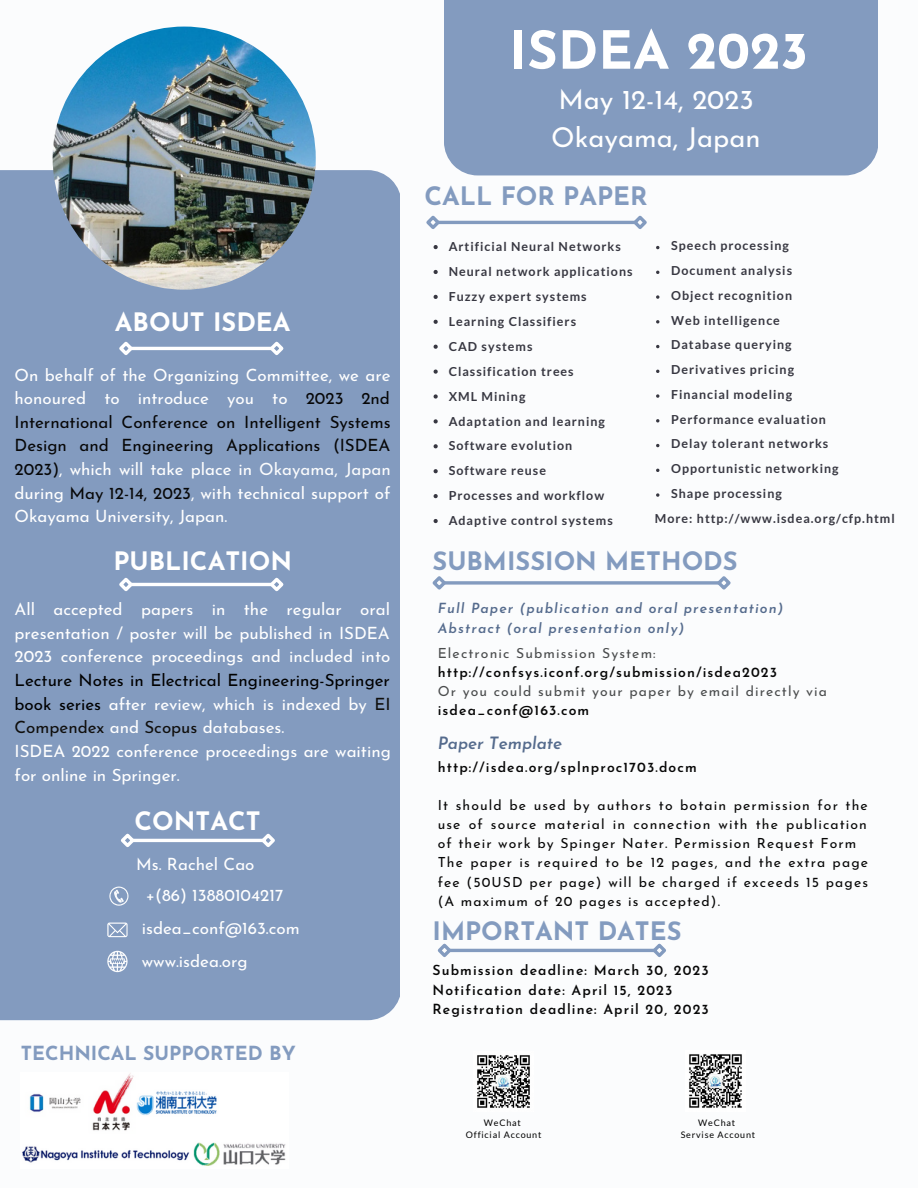
<style>
.page{position:relative;width:918px;height:1188px;background:#fbfcfd}
.page>*{position:absolute;margin:0;border:0;box-sizing:border-box;transform-origin:0 0}
.t1{font:700 52.35px "Josefin Sans";color:#fff}
.t2{font:27.45px/38.2px "Josefin Sans";color:#fff}
.t3{font:700 25.35px "Josefin Sans";color:#839bbf}
.t4{font:700 25.35px "Josefin Sans";color:#fff}
.t5{font:700 19.35px "Josefin Sans";color:#839bbf}
.t6{font:16.95px/23.7px "Josefin Sans";color:#fff;text-align:justify}
.t7{font:italic 600 16.95px "Josefin Sans";color:#556b8d}
.t8{font:13.95px/19.2px "Josefin Sans";letter-spacing:.08em;color:#070707}
.t9{font:600 13.95px/19.2px "Josefin Sans";letter-spacing:.08em;color:#070707}
.t10{font:italic 600 13.95px/19.2px "Josefin Sans";letter-spacing:.08em;color:#556b8d}
.t11{font:13.95px "Josefin Sans";letter-spacing:.08em;color:#4a4c4d}
.t12{font:700 12.45px/24.9px "Lato";letter-spacing:.08em;color:#373741}
.t13{font:9px/12px "Lato";letter-spacing:.09em;color:#000;text-align:center}
.s1{color:#070707}
.s2{color:#fbfcfd}
.s3{color:#000}
.s4{color:#100f0d}
</style>
<div class="page">
<div style="left:0;top:170px;width:400px;height:850px;background:#839bbf"></div>
<img style="left:53px;top:27px;width:263px;height:263px;border-radius:50%">
<hr style="left:130px;top:347px;width:142px;height:3px;background:#fff">
<svg style="left:116px;top:339px;width:20px;height:19px"></svg>
<svg style="left:267px;top:339px;width:20px;height:19px"></svg>
<hr style="left:130px;top:583px;width:142px;height:3px;background:#fff">
<svg style="left:116px;top:575px;width:20px;height:19px"></svg>
<svg style="left:267px;top:575px;width:20px;height:19px"></svg>
<hr style="left:132px;top:839px;width:132px;height:3px;background:#fff">
<svg style="left:118px;top:831px;width:19px;height:19px"></svg>
<svg style="left:258px;top:831px;width:20px;height:19px"></svg>
<hr style="left:437px;top:221px;width:199px;height:3px;background:#839bbf">
<svg style="left:426px;top:215px;width:17px;height:14px"></svg>
<svg style="left:630px;top:215px;width:17px;height:14px"></svg>
<svg style="left:449px;top:581px;width:265px;height:4px"></svg>
<svg style="left:432px;top:576px;width:17px;height:14px"></svg>
<svg style="left:714px;top:576px;width:17px;height:14px"></svg>
<div style="left:444px;top:0;width:433px;height:175px;background:#839bbf"></div>
<hr style="left:449px;top:949px;width:206px;height:3px;background:#839bbf">
<svg style="left:437px;top:943px;width:17px;height:14px"></svg>
<svg style="left:650px;top:943px;width:16px;height:14px"></svg>
<svg style="left:109px;top:887px;width:20px;height:19px"></svg>
<svg style="left:107px;top:923px;width:21px;height:14px"></svg>
<svg style="left:107px;top:951px;width:21px;height:21px"></svg>
<img style="left:477px;top:1055px;width:53px;height:53px">
<img style="left:689px;top:1054px;width:53px;height:54px">
<img style="left:22px;top:1073px;width:264px;height:93px">
<svg style="left:434px;top:245px;width:4px;height:4px"></svg>
<svg style="left:434px;top:270px;width:4px;height:4px"></svg>
<svg style="left:434px;top:295px;width:4px;height:4px"></svg>
<svg style="left:434px;top:320px;width:4px;height:4px"></svg>
<svg style="left:434px;top:345px;width:4px;height:4px"></svg>
<svg style="left:434px;top:370px;width:4px;height:4px"></svg>
<svg style="left:434px;top:394px;width:4px;height:5px"></svg>
<svg style="left:434px;top:419px;width:4px;height:4px"></svg>
<svg style="left:434px;top:444px;width:4px;height:4px"></svg>
<svg style="left:434px;top:469px;width:4px;height:4px"></svg>
<svg style="left:434px;top:494px;width:4px;height:4px"></svg>
<svg style="left:434px;top:519px;width:4px;height:4px"></svg>
<svg style="left:656px;top:295px;width:3px;height:4px"></svg>
<svg style="left:656px;top:320px;width:3px;height:4px"></svg>
<svg style="left:656px;top:394px;width:3px;height:4px"></svg>
<svg style="left:656px;top:419px;width:3px;height:4px"></svg>
<svg style="left:656px;top:493px;width:3px;height:4px"></svg>
<h3 class="t4" style="left:115px;top:312px;width:177px">ABOUT ISDEA</h3>
<p class="t6" style="left:15px;top:364px;width:378px">On behalf of the Organizing Committee, we are honoured to introduce you to <span class="s1">2023 2nd International Conference on Intelligent Systems Design and Engineering Applications (ISDEA 2023)</span>, which will take place in <span class="s2">Okayama, Japan </span>during <span class="s1">May 12-14, 2023</span>, with technical support of Okayama University, Japan.</p>
<h3 class="t4" style="left:113px;top:551px;width:180px">PUBLICATION</h3>
<p class="t6" style="left:15px;top:599px;width:377px">All accepted papers in the regular oral presentation / poster will be published in ISDEA 2023 conference proceedings and included into</p>
<p class="t6" style="left:15px;top:670px;width:378px;text-align:left"><span class="s3">Lecture Notes in Electrical Engineering-Springer book series</span> after review, which is indexed by <span class="s4">EI Compendex</span> and <span class="s4">Scopus</span> databases.<br>ISDEA 2022 conference proceedings are waiting for online in Springer.</p>
<h3 class="t4" style="left:135px;top:811px;width:128px">CONTACT</h3>
<p class="t6" style="left:136px;top:854px;width:120px">Ms. Rachel Cao</p>
<p class="t6" style="left:142px;top:880px;width:159px;line-height:33px;text-align:left">+(86) 13880104217 isdea_conf@163.com www.isdea.org</p>
<p class="t5" style="left:21px;top:1045px;width:276px">TECHNICAL SUPPORTED BY</p>
<h1 class="t1" style="left:510px;top:29px;width:300px">ISDEA 2023</h1>
<h2 class="t2" style="left:551px;top:83px;width:211px">May 12-14, 2023<br>Okayama, Japan</h2>
<h3 class="t3" style="left:425px;top:186px;width:225px">CALL FOR PAPER</h3>
<p class="t12" style="left:449px;top:234px;width:185px">Artificial Neural Networks<br>Neural network applications<br>Fuzzy expert systems<br>Learning Classifiers<br>CAD systems<br>Classification trees<br>XML Mining<br>Adaptation and learning<br>Software evolution<br>Software reuse<br>Processes and workflow<br>Adaptive control systems</p>
<p class="t12" style="left:671px;top:233px;width:119px">Speech processing</p>
<p class="t12" style="left:671px;top:258px;width:122px">Document analysis</p>
<p class="t12" style="left:671px;top:283px;width:122px">Object recognition</p>
<p class="t12" style="left:671px;top:307px;width:110px">Web intelligence</p>
<p class="t12" style="left:671px;top:332px;width:122px">Database querying</p>
<p class="t12" style="left:671px;top:357px;width:124px">Derivatives pricing</p>
<p class="t12" style="left:671px;top:382px;width:122px">Financial modeling</p>
<p class="t12" style="left:671px;top:406px;width:156px">Performance evaluation</p>
<p class="t12" style="left:671px;top:431px;width:159px">Delay tolerant networks</p>
<p class="t12" style="left:671px;top:456px;width:169px">Opportunistic networking</p>
<p class="t12" style="left:671px;top:481px;width:112px">Shape processing</p>
<p class="t12" style="left:655px;top:505px;width:241px">More: http://www.isdea.org/cfp.html</p>
<h3 class="t3" style="left:433px;top:551px;width:307px">SUBMISSION METHODS</h3>
<p class="t10" style="left:438px;top:600px;width:347px">Full Paper (publication and oral presentation)<br>Abstract (oral presentation only)</p>
<p class="t11" style="left:438px;top:647px;width:220px">Electronic Submission System:</p>
<p class="t9" style="left:438px;top:664px;width:341px">http://confsys.iconf.org/submission/isdea2023</p>
<p class="t11" style="left:438px;top:686px;width:391px">Or you could submit your paper by email directly via</p>
<p class="t9" style="left:438px;top:702px;width:153px">isdea_conf@163.com</p>
<p class="t7" style="left:438px;top:737px;width:126px">Paper Template</p>
<p class="t9" style="left:438px;top:759px;width:261px">http://isdea.org/splnproc1703.docm</p>
<p class="t8" style="left:438px;top:797px;width:432px">It should be used by authors to botain permission for the use of source material in connection with the publication of their work by Spinger Nater. Permission Request Form The paper is required to be 12 pages, and the extra page fee (50USD per page) will be charged if exceeds 15 pages (A maximum of 20 pages is accepted).</p>
<h3 class="t3" style="left:433px;top:921px;width:251px">IMPORTANT DATES</h3>
<p class="t9" style="left:433px;top:962px;width:278px">Submission deadline: March 30, 2023<br>Notification date: April 15, 2023<br>Registration deadline: April 20, 2023</p>
<p class="t13" style="left:466px;top:1117px;width:77px">WeChat<br>Official Account</p>
<p class="t13" style="left:681px;top:1117px;width:76px">WeChat<br>Servise Account</p>
</div>
